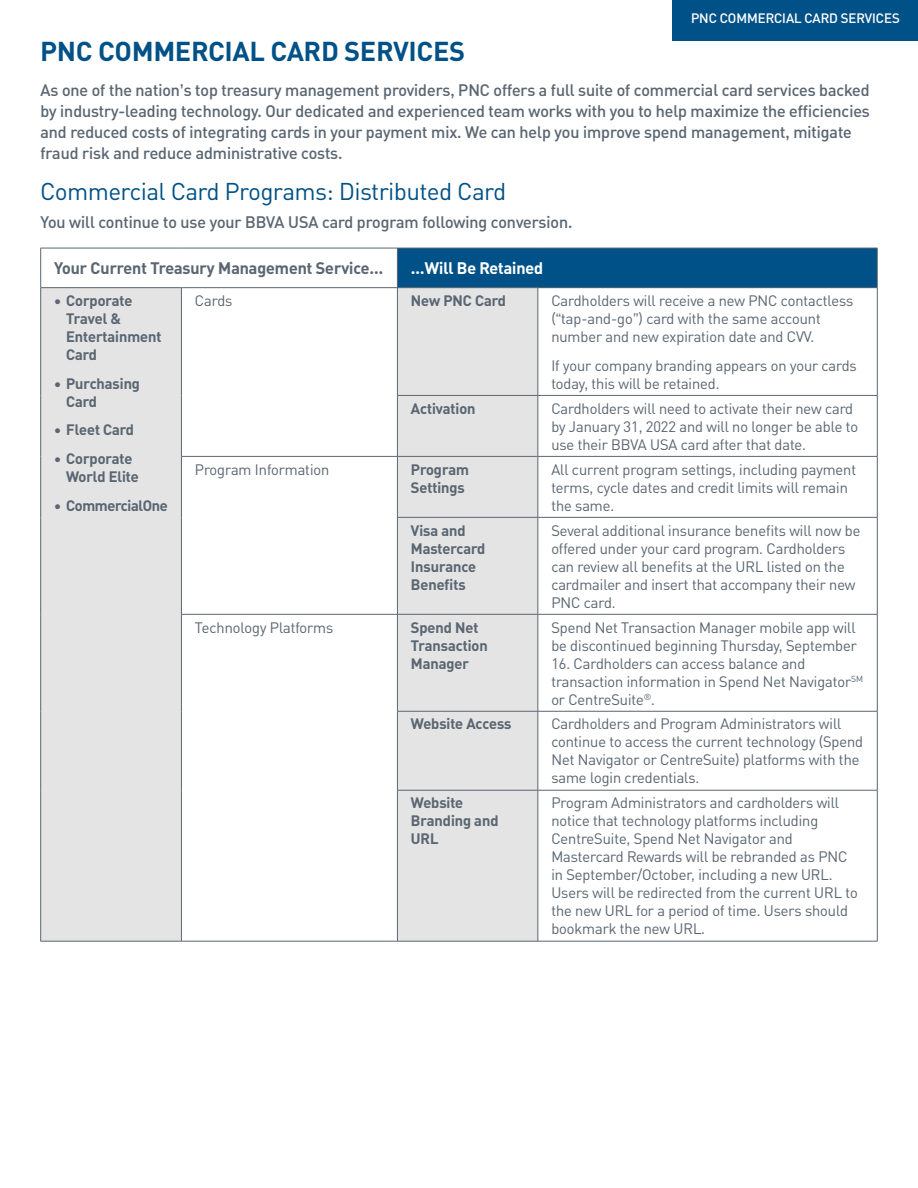
<style>
.page{position:relative;width:918px;height:1188px;background:#fff}
.page>*{position:absolute;margin:0;border:0;box-sizing:border-box;transform-origin:0 0}
.Heading_1{font:700 27px "PNC Brand";letter-spacing:.01em;color:#005187}
.SubHead_1_Topic_TOC{font:24px "PNC Brand";color:#005187}
.Summary_Mediium{font:500 16.5px/21px "PNC Brand";color:#5a6671}
.Table_Column_Headlin{font:700 16.5px "PNC Brand";color:#5a6671}
.Table_Column_Heading{font:700 16.5px "PNC Brand";color:#fff}
.Table_Row_body{font:15px/18px "PNC Brand";color:#5a6671}
.Table_Row_Heading{font:700 15px/18px "PNC Brand";color:#5a6671}
.Table_Row_Heading-2{font:700 15px "PNC Brand";letter-spacing:-.02em;color:#5a6671}
.section_marker_4_non{font:500 13.5px "PNC Brand";color:#fff}
</style>
<div class="page">
<div style="left:397px;top:248px;width:480px;height:40px;background:#005187"></div>
<svg style="left:41px;top:288px;width:497px;height:653px;fill:#e4e4e5"></svg>
<hr style="left:877px;top:248px;width:1px;height:39px;background:#5a6671">
<hr style="left:397px;top:517px;width:141px;height:1px;background:#5a6671">
<hr style="left:538px;top:517px;width:340px;height:1px;background:#5a6671">
<hr style="left:397px;top:614px;width:141px;height:1px;background:#5a6671">
<hr style="left:538px;top:614px;width:340px;height:1px;background:#5a6671">
<hr style="left:40px;top:287px;width:141px;height:1px;background:#5a6671">
<hr style="left:181px;top:287px;width:216px;height:1px;background:#5a6671">
<hr style="left:397px;top:287px;width:141px;height:1px;background:#5a6671">
<hr style="left:538px;top:287px;width:340px;height:1px;background:#5a6671">
<hr style="left:538px;top:288px;width:1px;height:107px;background:#5a6671">
<hr style="left:877px;top:288px;width:1px;height:107px;background:#5a6671">
<hr style="left:397px;top:395px;width:141px;height:1px;background:#5a6671">
<hr style="left:538px;top:395px;width:340px;height:1px;background:#5a6671">
<hr style="left:538px;top:396px;width:1px;height:60px;background:#5a6671">
<hr style="left:877px;top:396px;width:1px;height:60px;background:#5a6671">
<hr style="left:397px;top:456px;width:141px;height:1px;background:#5a6671">
<hr style="left:538px;top:456px;width:340px;height:1px;background:#5a6671">
<hr style="left:397px;top:711px;width:141px;height:1px;background:#5a6671">
<hr style="left:538px;top:711px;width:340px;height:1px;background:#5a6671">
<hr style="left:397px;top:790px;width:141px;height:1px;background:#5a6671">
<hr style="left:538px;top:790px;width:340px;height:1px;background:#5a6671">
<hr style="left:397px;top:941px;width:141px;height:1px;background:#5a6671">
<hr style="left:538px;top:941px;width:340px;height:1px;background:#5a6671">
<hr style="left:397px;top:288px;width:1px;height:107px;background:#5a6671">
<hr style="left:397px;top:396px;width:1px;height:60px;background:#5a6671">
<hr style="left:40px;top:288px;width:1px;height:107px;background:#5a6671">
<hr style="left:181px;top:288px;width:1px;height:107px;background:#5a6671">
<hr style="left:40px;top:395px;width:1px;height:61px;background:#5a6671">
<hr style="left:181px;top:395px;width:1px;height:61px;background:#5a6671">
<hr style="left:40px;top:456px;width:1px;height:61px;background:#5a6671">
<hr style="left:40px;top:517px;width:1px;height:97px;background:#5a6671">
<hr style="left:40px;top:614px;width:1px;height:97px;background:#5a6671">
<hr style="left:40px;top:711px;width:1px;height:79px;background:#5a6671">
<hr style="left:40px;top:790px;width:1px;height:151px;background:#5a6671">
<hr style="left:181px;top:456px;width:216px;height:1px;background:#5a6671">
<hr style="left:181px;top:457px;width:1px;height:60px;background:#5a6671">
<hr style="left:397px;top:457px;width:1px;height:60px;background:#5a6671">
<hr style="left:181px;top:517px;width:1px;height:97px;background:#5a6671">
<hr style="left:397px;top:518px;width:1px;height:96px;background:#5a6671">
<hr style="left:181px;top:614px;width:216px;height:1px;background:#5a6671">
<hr style="left:181px;top:614px;width:1px;height:97px;background:#5a6671">
<hr style="left:397px;top:614px;width:1px;height:97px;background:#5a6671">
<hr style="left:181px;top:711px;width:1px;height:79px;background:#5a6671">
<hr style="left:397px;top:711px;width:1px;height:79px;background:#5a6671">
<hr style="left:181px;top:790px;width:1px;height:151px;background:#5a6671">
<hr style="left:397px;top:790px;width:1px;height:151px;background:#5a6671">
<hr style="left:181px;top:941px;width:216px;height:1px;background:#5a6671">
<hr style="left:40px;top:941px;width:141px;height:1px;background:#5a6671">
<hr style="left:538px;top:457px;width:1px;height:60px;background:#5a6671">
<hr style="left:877px;top:457px;width:1px;height:60px;background:#5a6671">
<hr style="left:538px;top:518px;width:1px;height:96px;background:#5a6671">
<hr style="left:877px;top:518px;width:1px;height:96px;background:#5a6671">
<hr style="left:538px;top:614px;width:1px;height:97px;background:#5a6671">
<hr style="left:877px;top:614px;width:1px;height:97px;background:#5a6671">
<hr style="left:538px;top:711px;width:1px;height:79px;background:#5a6671">
<hr style="left:877px;top:711px;width:1px;height:79px;background:#5a6671">
<hr style="left:538px;top:790px;width:1px;height:151px;background:#5a6671">
<hr style="left:877px;top:790px;width:1px;height:151px;background:#5a6671">
<hr style="left:40px;top:248px;width:141px;height:1px;background:#5a6671">
<hr style="left:40px;top:248px;width:1px;height:39px;background:#5a6671">
<hr style="left:181px;top:248px;width:216px;height:1px;background:#5a6671">
<hr style="left:397px;top:248px;width:141px;height:1px;background:#5a6671">
<hr style="left:397px;top:248px;width:1px;height:39px;background:#5a6671">
<hr style="left:538px;top:248px;width:340px;height:1px;background:#5a6671">
<div style="left:673px;top:0;width:245px;height:40px;background:#005187"></div>
<p class="section_marker_4_non" style="left:691px;top:9px;width:210px">PNC COMMERCIAL CARD SERVICES</p>
<p class="Heading_1" style="left:41px;top:34px;width:426px">PNC COMMERCIAL CARD SERVICES</p>
<p class="Summary_Mediium" style="left:40px;top:79px;width:831px">As one of the nation’s top treasury management providers, PNC offers a full suite of commercial card services backed by industry-leading technology. Our dedicated and experienced team works with you to help maximize the efficiencies and reduced costs of integrating cards in your payment mix. We can help you improve spend management, mitigate fraud risk and reduce administrative costs.</p>
<p class="SubHead_1_Topic_TOC" style="left:40px;top:176px;width:467px">Commercial Card Programs: Distributed Card</p>
<p class="Summary_Mediium" style="left:40px;top:211px;width:533px">You will continue to use your BBVA USA card program following conversion.</p>
<p class="Table_Column_Headlin" style="left:54px;top:257px;width:331px">Your Current Treasury Management Service…</p>
<p class="Table_Column_Heading" style="left:411px;top:257px;width:134px">…Will Be Retained</p>
<p class="Table_Row_Heading" style="left:66px;top:291px;width:97px;text-indent:-12px">• Corporate<br>Travel &amp;<br>Entertainment<br>Card</p>
<p class="Table_Row_Heading" style="left:66px;top:374px;width:75px;text-indent:-12px">• Purchasing<br>Card</p>
<p class="Table_Row_Heading" style="left:54px;top:420px;width:81px">• Fleet Card</p>
<p class="Table_Row_Heading" style="left:66px;top:449px;width:74px;text-indent:-12px">• Corporate<br>World Elite</p>
<p class="Table_Row_Heading-2" style="left:54px;top:496px;width:115px">• CommercialOne</p>
<p class="Table_Row_body" style="left:195px;top:291px;width:39px">Cards</p>
<p class="Table_Row_Heading" style="left:411px;top:291px;width:97px">New PNC Card</p>
<p class="Table_Row_body" style="left:551px;top:291px;width:304px">Cardholders will receive a new PNC contactless (“tap-and-go”) card with the same account number and new expiration date and CVV.</p>
<p class="Table_Row_body" style="left:551px;top:356px;width:307px">If your company branding appears on your cards today, this will be retained.</p>
<p class="Table_Row_Heading" style="left:411px;top:399px;width:66px">Activation</p>
<p class="Table_Row_body" style="left:551px;top:399px;width:308px">Cardholders will need to activate their new card by January 31, 2022 and will no longer be able to use their BBVA USA card after that date.</p>
<p class="Table_Row_body" style="left:195px;top:460px;width:136px">Program Information</p>
<p class="Table_Row_Heading" style="left:411px;top:460px;width:59px">Program<br>Settings</p>
<p class="Table_Row_body" style="left:551px;top:460px;width:306px">All current program settings, including payment terms, cycle dates and credit limits will remain the same.</p>
<p class="Table_Row_Heading" style="left:411px;top:520px;width:76px">Visa and<br>Mastercard<br>Insurance<br>Benefits</p>
<p class="Table_Row_body" style="left:551px;top:521px;width:311px">Several additional insurance benefits will now be offered under your card program. Cardholders can review all benefits at the URL listed on the cardmailer and insert that accompany their new PNC card.</p>
<p class="Table_Row_body" style="left:195px;top:618px;width:140px">Technology Platforms</p>
<p class="Table_Row_Heading" style="left:411px;top:617px;width:78px">Spend Net<br>Transaction<br>Manager</p>
<p class="Table_Row_body" style="left:551px;top:618px;width:307px">Spend Net Transaction Manager mobile app will be discontinued beginning Thursday, September</p>
<p class="Table_Row_body" style="left:551px;top:654px;width:313px">16. Cardholders can access balance and transaction information in Spend Net Navigator<sup>SM </sup>or CentreSuite<sup>®</sup>.</p>
<p class="Table_Row_Heading" style="left:411px;top:714px;width:102px">Website Access</p>
<p class="Table_Row_body" style="left:551px;top:715px;width:313px">Cardholders and Program Administrators will continue to access the current technology (Spend Net Navigator or CentreSuite) platforms with the same login credentials.</p>
<p class="Table_Row_Heading" style="left:411px;top:793px;width:89px">Website<br>Branding and<br>URL</p>
<p class="Table_Row_body" style="left:551px;top:794px;width:308px">Program Administrators and cardholders will notice that technology platforms including CentreSuite, Spend Net Navigator and Mastercard Rewards will be rebranded as PNC in September/October, including a new URL.<br>Users will be redirected from the current URL to the new URL for a period of time. Users should bookmark the new URL.</p>
</div>
